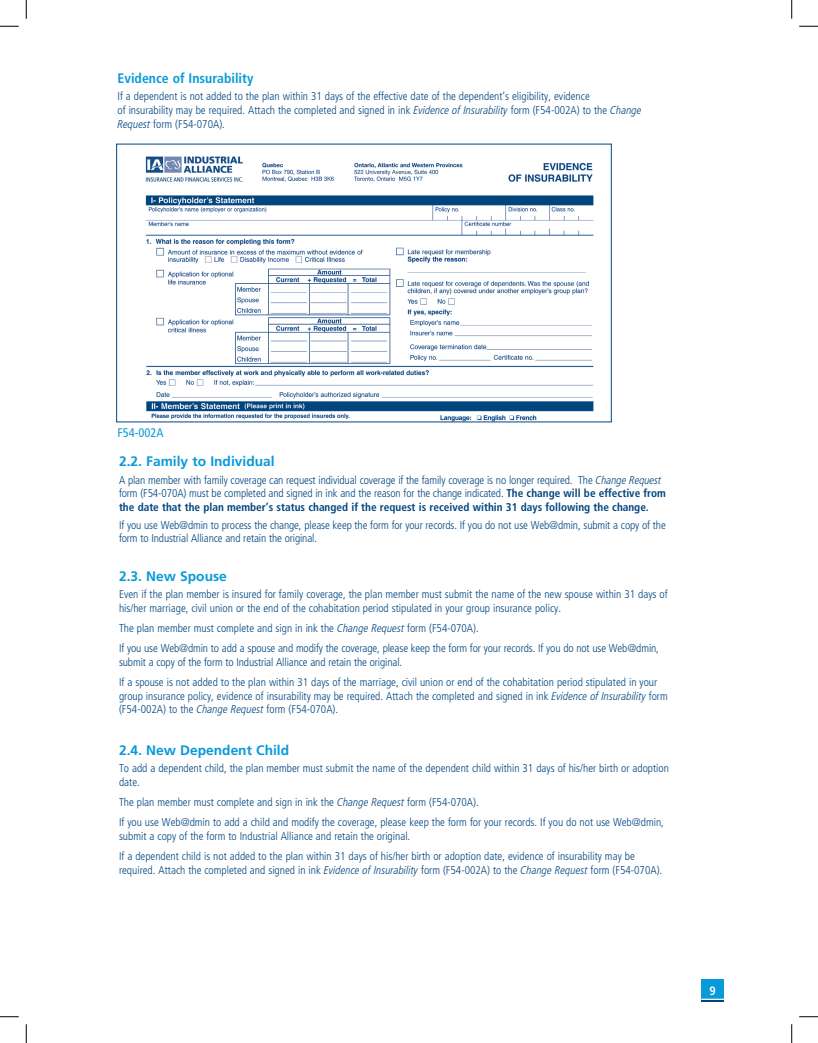
<style>
.page{position:relative;width:818px;height:1043px;background:#fff}
.page>*{position:absolute;margin:0;border:0;box-sizing:border-box;transform-origin:0 0}
.t1{font:700 13.75px "Frutiger";color:#089ad9}
.t2{font:700 condensed 13.75px "Frutiger";color:#089ad9}
.t3{font:condensed 12.5px "Frutiger";color:#089ad9}
.t4{font:700 condensed 12.12px "Frutiger";color:#fff}
.t5{font:300 condensed 11.25px/13.8px "Frutiger";color:#01457f}
.s1{font-family:"Frutiger LT Pro";font-style:italic}
.s2{font-weight:700}
</style>
<div class="page">
<div style="left:701px;top:979px;width:23px;height:19px;background:#089ad9"></div>
<hr style="left:701px;top:999px;width:23px;height:3px;background:#01457f">
<svg style="left:701px;top:998px;width:23px;height:1px"></svg>
<img style="left:145px;top:156px;width:449px;height:264px">
<svg style="left:0;top:25px;width:19px;height:2px"></svg>
<svg style="left:799px;top:25px;width:19px;height:2px"></svg>
<svg style="left:0;top:1016px;width:19px;height:1px"></svg>
<svg style="left:799px;top:1016px;width:19px;height:1px"></svg>
<svg style="left:25px;top:0;width:2px;height:19px"></svg>
<svg style="left:25px;top:1024px;width:2px;height:18px"></svg>
<svg style="left:791px;top:0;width:1px;height:19px"></svg>
<svg style="left:791px;top:1024px;width:1px;height:18px"></svg>
<p class="t2" style="left:118px;top:70px;width:137px">Evidence of Insurability</p>
<p class="t5" style="left:118px;top:90px;width:525px">If a dependent is not added to the plan within 31 days of the effective date of the dependent’s eligibility, evidence<br>of insurability may be required. Attach the completed and signed in ink <span class="s1">Evidence of Insurability</span> form (F54-002A) to the <span class="s1">Change<br>Request</span> form (F54-070A).</p>
<p class="t3" style="left:118px;top:425px;width:48px">F54-002A</p>
<p class="t1" style="left:119px;top:453px;width:157px">2.2. Family to Individual</p>
<p class="t5" style="left:119px;top:473px;width:548px">A plan member with family coverage can request individual coverage if the family coverage is no longer required. The <span class="s1">Change Request </span>form (F54-070A) must be completed and signed in ink and the reason for the change indicated. <span class="s2">The change will be effective from the date that the plan member’s status changed if the request is received within 31 days following the change.</span></p>
<p class="t5" style="left:119px;top:518px;width:548px">If you use Web@dmin to process the change, please keep the form for your records. If you do not use Web@dmin, submit a copy of the form to Industrial Alliance and retain the original.</p>
<p class="t1" style="left:119px;top:568px;width:109px">2.3. New Spouse</p>
<p class="t5" style="left:119px;top:587px;width:550px">Even if the plan member is insured for family coverage, the plan member must submit the name of the new spouse within 31 days of his/her marriage, civil union or the end of the cohabitation period stipulated in your group insurance policy.</p>
<p class="t5" style="left:119px;top:618px;width:541px;line-height:20px">The plan member must complete and sign in ink the <span class="s1">Change Request</span> form (F54-070A).<br>If you use Web@dmin to add a spouse and modify the coverage, please keep the form for your records. If you do not use Web@dmin,</p>
<p class="t5" style="left:119px;top:652px;width:539px;line-height:20px">submit a copy of the form to Industrial Alliance and retain the original.<br>If a spouse is not added to the plan within 31 days of the marriage, civil union or end of the cohabitation period stipulated in your</p>
<p class="t5" style="left:119px;top:689px;width:550px">group insurance policy, evidence of insurability may be required. Attach the completed and signed in ink <span class="s1">Evidence of Insurability</span> form (F54-002A) to the <span class="s1">Change Request</span> form (F54-070A).</p>
<p class="t1" style="left:119px;top:742px;width:172px">2.4. New Dependent Child</p>
<p class="t5" style="left:119px;top:761px;width:551px">To add a dependent child, the plan member must submit the name of the dependent child within 31 days of his/her birth or adoption date.</p>
<p class="t5" style="left:119px;top:792px;width:546px;line-height:20px">The plan member must complete and sign in ink the <span class="s1">Change Request</span> form (F54-070A).<br>If you use Web@dmin to add a child and modify the coverage, please keep the form for your records. If you do not use Web@dmin,</p>
<p class="t5" style="left:119px;top:826px;width:517px;line-height:20px">submit a copy of the form to Industrial Alliance and retain the original.<br>If a dependent child is not added to the plan within 31 days of his/her birth or adoption date, evidence of insurability may be</p>
<p class="t5" style="left:119px;top:863px;width:544px">required. Attach the completed and signed in ink <span class="s1">Evidence of Insurability</span> form (F54-002A) to the <span class="s1">Change Request</span> form (F54-070A).</p>
<p class="t4" style="left:709px;top:983px;width:8px">9</p>
</div>
